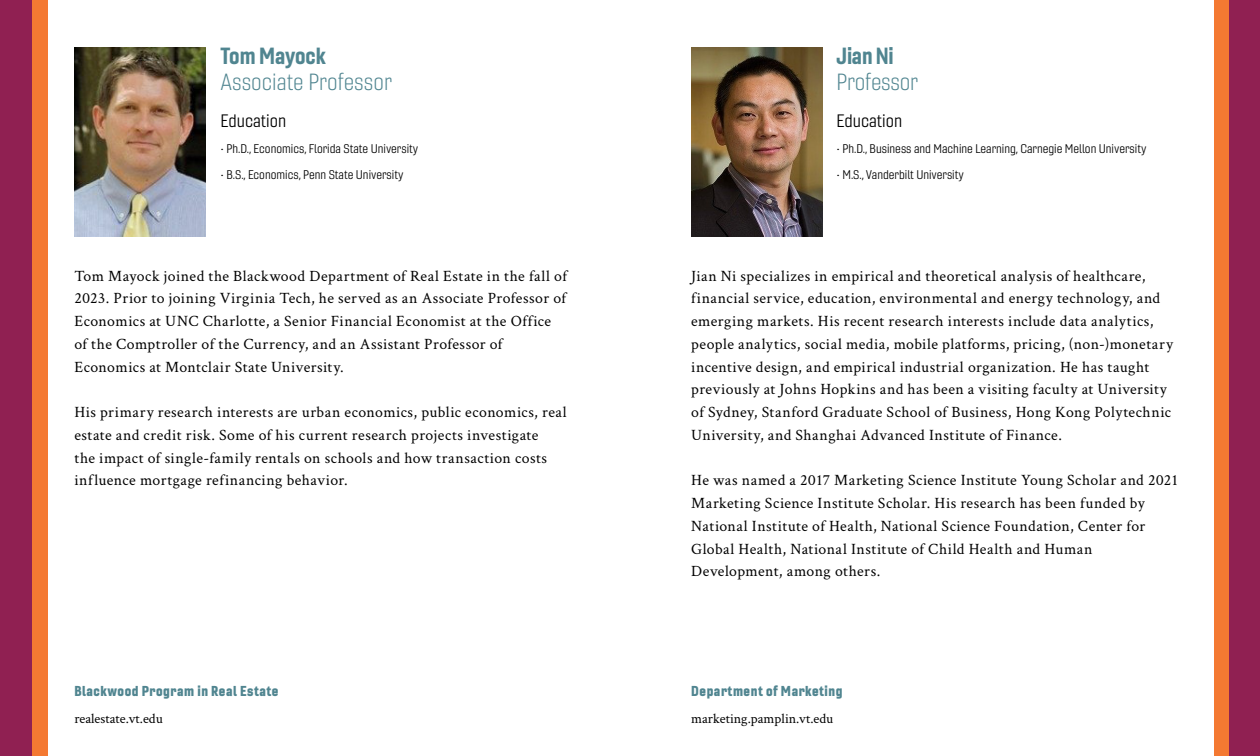
<style>
.page{position:relative;width:1260px;height:756px;background:#fff}
.page>*{position:absolute;margin:0;border:0;box-sizing:border-box;transform-origin:0 0}
.t1{font:22.75px "Gineso Nor Lig";color:#508590}
.t2{font:22.75px "Gineso Con Bol";letter-spacing:-.01em;color:#508590}
.t3{font:17.5px "Gineso Nor Boo";color:#000}
.t4{font:15.75px/22.8px "Crimson Text";letter-spacing:.03em;color:#000}
.t5{font:14px "Gineso Con Bla";letter-spacing:.04em;color:#508590}
.t6{font:14px "Crimson Text";color:#000}
.t7{font:12.25px "Gineso Nor Boo";color:#000}
</style>
<div class="page">
<div style="left:0;top:0;width:47px;height:756px;background:#f47932"></div>
<div style="left:0;top:0;width:32px;height:756px;background:#902052"></div>
<div style="left:1214px;top:0;width:46px;height:756px;background:#f47932"></div>
<div style="left:1230px;top:0;width:30px;height:756px;background:#902052"></div>
<img style="left:74px;top:47px;width:132px;height:189px">
<img style="left:691px;top:47px;width:132px;height:189px">
<h1 class="t2" style="left:220px;top:41px;width:107px">Tom Mayock</h1>
<h1 class="t1" style="left:220px;top:68px;width:173px">Associate Professor</h1>
<p class="t3" style="left:220px;top:110px;width:67px">Education</p>
<p class="t7" style="left:220px;top:141px;width:199px">• Ph.D., Economics, Florida State University</p>
<p class="t7" style="left:220px;top:167px;width:184px">• B.S., Economics, Penn State University</p>
<p class="t4" style="left:74px;top:264px;width:494px">Tom Mayock joined the Blackwood Department of Real Estate in the fall of 2023. Prior to joining Virginia Tech, he served as an Associate Professor of Economics at UNC Charlotte, a Senior Financial Economist at the Office of the Comptroller of the Currency, and an Assistant Professor of Economics at Montclair State University.</p>
<p class="t4" style="left:74px;top:400px;width:494px">His primary research interests are urban economics, public economics, real estate and credit risk. Some of his current research projects investigate<br>the impact of single-family rentals on schools and how transaction costs influence mortgage refinancing behavior.</p>
<p class="t5" style="left:74px;top:682px;width:206px">Blackwood Program in Real Estate</p>
<p class="t6" style="left:74px;top:709px;width:90px">realestate.vt.edu</p>
<h1 class="t2" style="left:836px;top:41px;width:59px">Jian Ni</h1>
<h1 class="t1" style="left:836px;top:68px;width:83px">Professor</h1>
<p class="t3" style="left:836px;top:110px;width:67px">Education</p>
<p class="t7" style="left:837px;top:141px;width:311px">• Ph.D., Business and Machine Learning, Carnegie Mellon University</p>
<p class="t7" style="left:837px;top:167px;width:129px">• M.S., Vanderbilt University</p>
<p class="t4" style="left:691px;top:264px;width:483px">Jian Ni specializes in empirical and theoretical analysis of healthcare, financial service, education, environmental and energy technology, and emerging markets. His recent research interests include data analytics, people analytics, social media, mobile platforms, pricing, (non-)monetary incentive design, and empirical industrial organization. He has taught previously at Johns Hopkins and has been a visiting faculty at University of Sydney, Stanford Graduate School of Business, Hong Kong Polytechnic University, and Shanghai Advanced Institute of Finance.</p>
<p class="t4" style="left:691px;top:468px;width:489px">He was named a 2017 Marketing Science Institute Young Scholar and 2021<br>Marketing Science Institute Scholar. His research has been funded by National Institute of Health, National Science Foundation, Center for Global Health, National Institute of Child Health and Human Development, among others.</p>
<p class="t5" style="left:691px;top:682px;width:153px">Department of Marketing</p>
<p class="t6" style="left:691px;top:709px;width:144px">marketing.pamplin.vt.edu</p>
</div>
